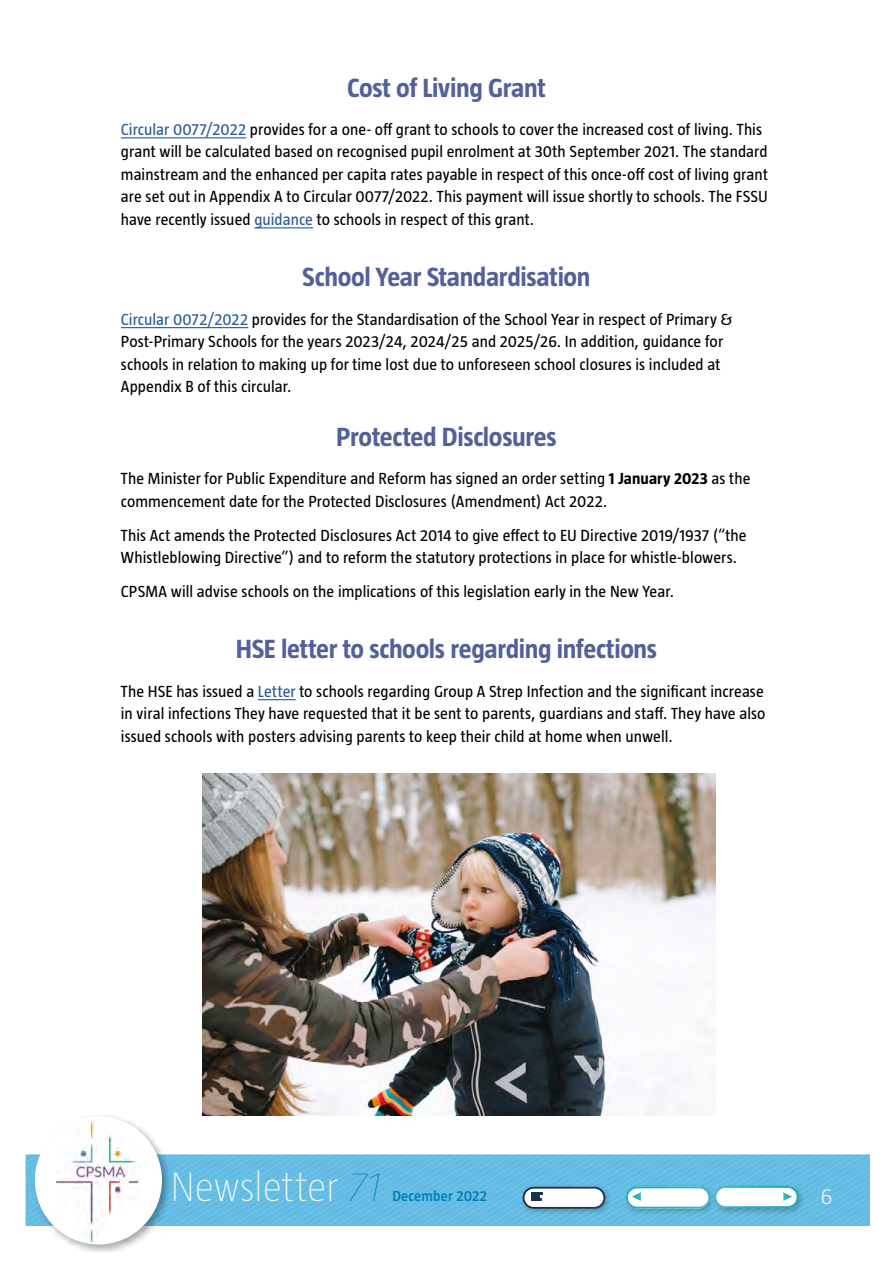
<style>
.page{position:relative;width:893px;height:1263px;background:#fff}
.page>*{position:absolute;margin:0;border:0;box-sizing:border-box;transform-origin:0 0}
.t1{font:200 42px "Taz";letter-spacing:-.005em;color:#fff}
.t2{font:700 27px "Taz";letter-spacing:-.015em;color:#546199}
.t3{font:300 22.5px "Taz";color:#fff}
.t4{font:16.5px/22.5px "Taz";letter-spacing:.005em;color:#000}
.t5{font:600 15px "Taz";letter-spacing:.01em;color:#007fb3}
.s1{color:#275b9b}
.s2{font-weight:700}
.s3{font-family:"Taz H21";font-weight:400;font-style:italic;color:#007fb3}
</style>
<div class="page">
<svg style="left:25px;top:1154px;width:845px;height:72px;fill:#63bbe3"></svg>
<img style="left:519px;top:1182px;width:94px;height:35px">
<img style="left:622px;top:1182px;width:88px;height:35px">
<img style="left:718px;top:1182px;width:89px;height:35px">
<img style="left:710px;top:1182px;width:8px;height:35px">
<svg style="left:523px;top:1187px;width:82px;height:22px"></svg>
<svg style="left:626px;top:1186px;width:173px;height:22px"></svg>
<div style="left:32px;top:1114px;width:140px;height:141px;background:#000;opacity:.33"></div>
<div style="left:35px;top:1116px;width:127px;height:128px;background:#fff;border-radius:50%"></div>
<img style="left:56px;top:1120px;width:85px;height:123px">
<hr style="left:121px;top:137px;width:125px;height:1px;background:#275b9b">
<hr style="left:254px;top:227px;width:59px;height:1px;background:#275b9b">
<hr style="left:121px;top:327px;width:127px;height:1px;background:#275b9b">
<hr style="left:258px;top:699px;width:38px;height:1px;background:#275b9b">
<img style="left:203px;top:773px;width:513px;height:343px">
<h2 class="t2" style="left:347px;top:72px;width:200px">Cost of Living Grant</h2>
<p class="t4" style="left:121px;top:118px;width:649px"><span class="s1">Circular 0077/2022</span> provides for a one- off grant to schools to cover the increased cost of living. This grant will be calculated based on recognised pupil enrolment at 30th September 2021. The standard mainstream and the enhanced per capita rates payable in respect of this once-off cost of living grant are set out in Appendix A to Circular 0077/2022. This payment will issue shortly to schools. The FSSU have recently issued <span class="s1">guidance</span> to schools in respect of this grant.</p>
<h2 class="t2" style="left:302px;top:262px;width:290px">School Year Standardisation</h2>
<p class="t4" style="left:121px;top:308px;width:613px"><span class="s1">Circular 0072/2022</span> provides for the Standardisation of the School Year in respect of Primary &amp; Post-Primary Schools for the years 2023/24, 2024/25 and 2025/26. In addition, guidance for schools in relation to making up for time lost due to unforeseen school closures is included at Appendix B of this circular.</p>
<h2 class="t2" style="left:336px;top:422px;width:222px">Protected Disclosures</h2>
<p class="t4" style="left:121px;top:467px;width:631px">The Minister for Public Expenditure and Reform has signed an order setting <span class="s2">1 January 2023</span> as the commencement date for the Protected Disclosures (Amendment) Act 2022.</p>
<p class="t4" style="left:121px;top:524px;width:627px">This Act amends the Protected Disclosures Act 2014 to give effect to EU Directive 2019/1937 (“the<br>Whistleblowing Directive”) and to reform the statutory protections in place for whistle-blowers.</p>
<p class="t4" style="left:121px;top:580px;width:555px">CPSMA will advise schools on the implications of this legislation early in the New Year.</p>
<h2 class="t2" style="left:236px;top:634px;width:423px">HSE letter to schools regarding infections</h2>
<p class="t4" style="left:121px;top:680px;width:646px;text-align:justify">The HSE has issued a <span class="s1">Letter</span> to schools regarding Group A Strep Infection and the significant increase in viral infections They have requested that it be sent to parents, guardians and staff. They have also issued schools with posters advising parents to keep their child at home when unwell.</p>
<h1 class="t1" style="left:170px;top:1163px;width:212px">Newsletter <span class="s3">71</span></h1>
<p class="t5" style="left:392px;top:1187px;width:96px">December 2022</p>
<h3 class="t3" style="left:821px;top:1184px;width:13px">6</h3>
</div>
